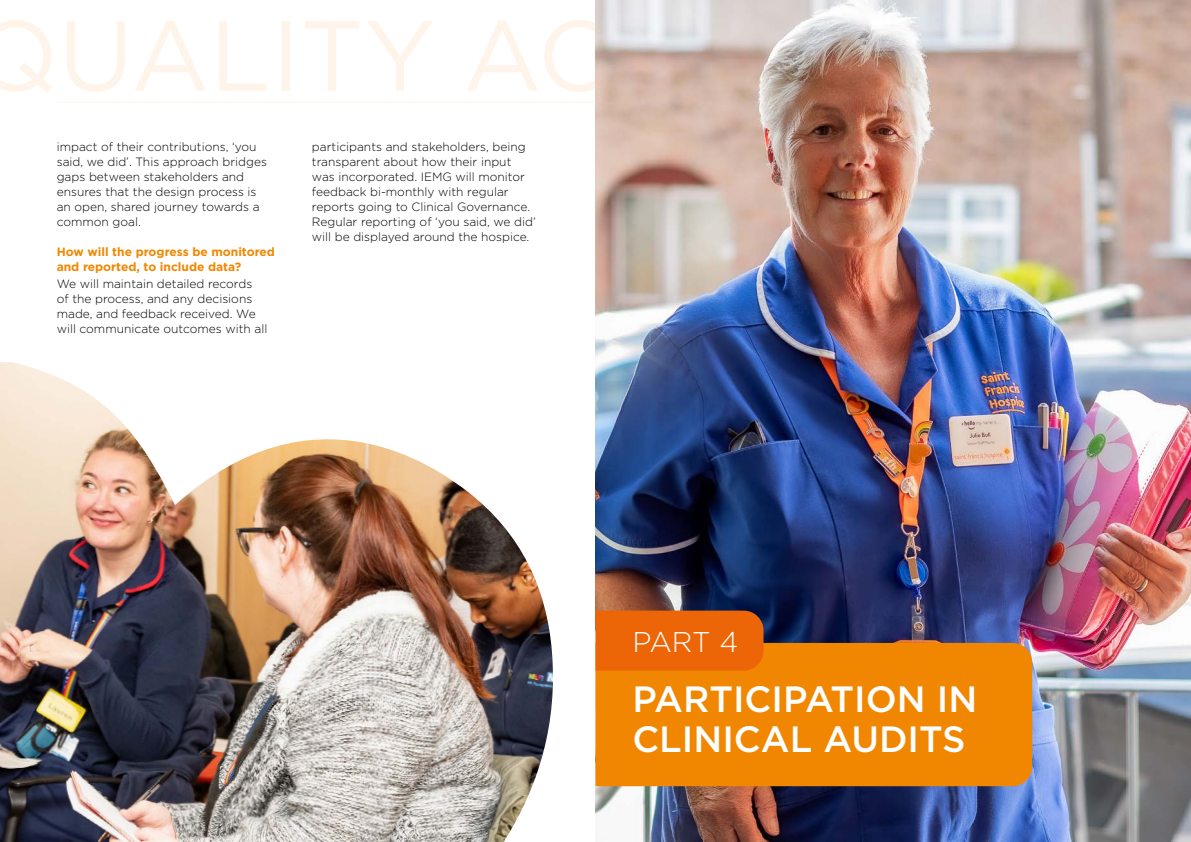
<style>
.page{position:relative;width:1191px;height:842px;background:#fff}
.page>*{position:absolute;margin:0;border:0;box-sizing:border-box;transform-origin:0 0}
.t1{font:500 36.5px/40.3px "Gotham";color:#fff}
.t2{font:300 28.5px "Gotham";color:#fff}
.t3{font:300 12px/15px "Gotham";color:#000}
.t4{font:700 12px/15px "Gotham";color:#f18700}
</style>
<div class="page">
<hr style="left:57px;top:102px;width:1134px;height:1px;background:#fff4e9">
<img style="left:595px;top:0;width:596px;height:842px">
<div style="left:595px;top:643px;width:437px;height:143px;background:#f18700"></div>
<div style="left:595px;top:611px;width:168px;height:60px;background:#ec6608"></div>
<img style="left:0;top:362px;width:553px;height:480px">
<p class="t3" style="left:57px;top:139px;width:212px">impact of their contributions, ‘you said, we did’. This approach bridges gaps between stakeholders and ensures that the design process is an open, shared journey towards a common goal.</p>
<p class="t4" style="left:57px;top:244px;width:220px">How will the progress be monitored and reported, to include data?</p>
<p class="t3" style="left:57px;top:276px;width:212px">We will maintain detailed records<br>of the process, and any decisions made, and feedback received. We will communicate outcomes with all</p>
<p class="t3" style="left:312px;top:139px;width:225px">participants and stakeholders, being transparent about how their input was incorporated. IEMG will monitor feedback bi-monthly with regular reports going to Clinical Governance.<br>Regular reporting of ‘you said, we did’ will be displayed around the hospice.</p>
<h2 class="t2" style="left:632px;top:624px;width:107px">PART 4</h2>
<h1 class="t1" style="left:632px;top:678px;width:346px">PARTICIPATION IN<br>CLINICAL AUDITS</h1>
</div>
